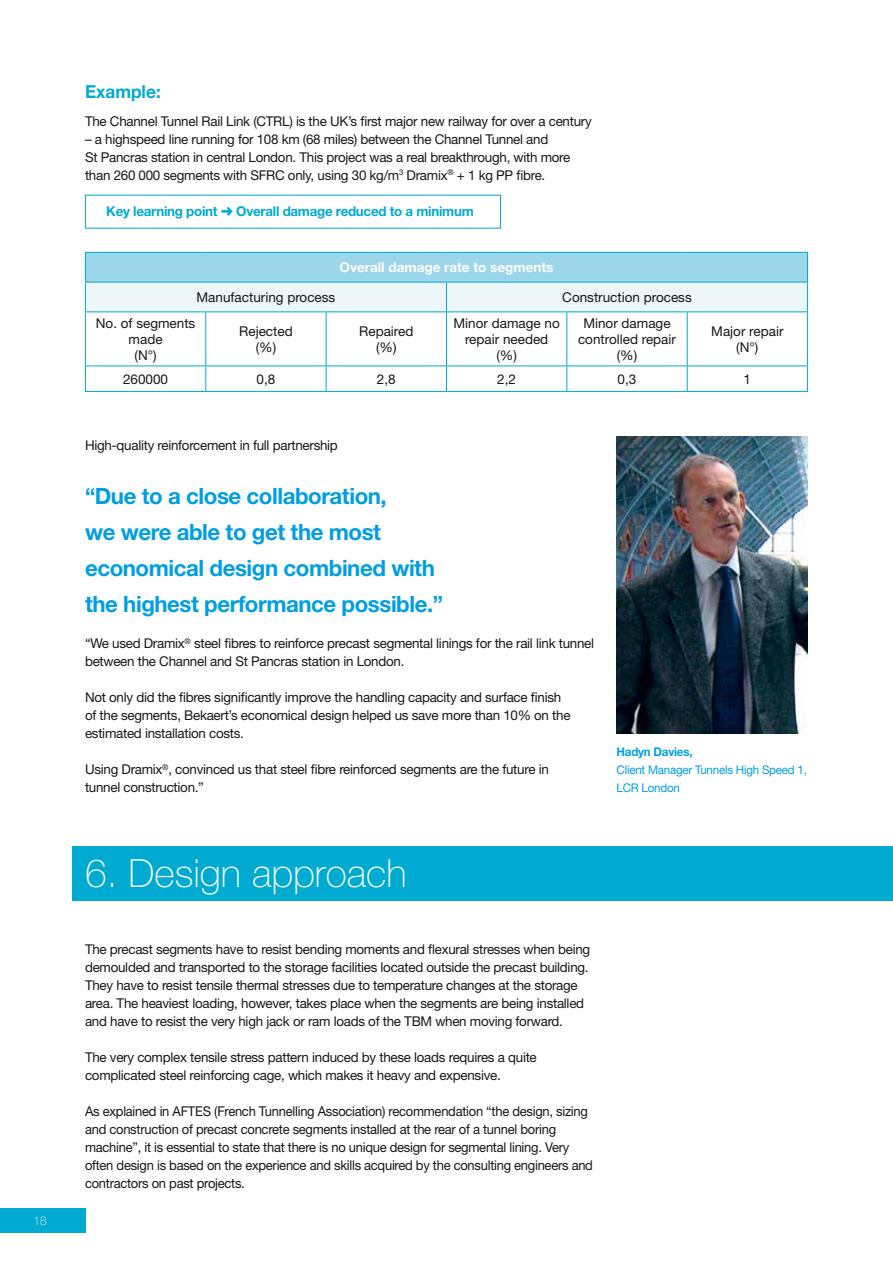
<style>
.page{position:relative;width:893px;height:1263px;background:#fff}
.page>*{position:absolute;margin:0;border:0;box-sizing:border-box;transform-origin:0 0}
.t1{font:100 39px "Helvetica Neue LT Std";color:#fff}
.t2{font:700 22.5px/36px "Helvetica Neue LT Std";letter-spacing:-.02em;color:#009ee3}
.t3{font:700 18px "Helvetica Neue LT Std";color:#00aad1;scale:.96 1}
.t4{font:13.5px/18px "Helvetica Neue LT Std";letter-spacing:-.02em;color:#181716}
.t5{font:13.5px/18px "Helvetica Neue LT Std";letter-spacing:-.02em;color:#181716;scale:.96 1}
.t6{font:13.5px/16.2px "Helvetica Neue LT Std";color:#181716;text-align:center}
.t7{font:700 13.5px "Helvetica Neue LT Std";letter-spacing:-.02em;color:#00aad1}
.t8{font:700 13.5px "Helvetica Neue LT Std";color:#fff}
.t9{font:12px/18px "Helvetica Neue LT Std";letter-spacing:-.02em;color:#009ee3}
.t10{font:700 12px "Helvetica Neue LT Std";letter-spacing:-.02em;color:#009ee3}
.t11{font:100 12px "Helvetica Neue LT Std";color:#fff}
</style>
<div class="page">
<hr style="left:85px;top:252px;width:121px;height:1px;background:#00aad1">
<hr style="left:206px;top:252px;width:120px;height:1px;background:#00aad1">
<hr style="left:326px;top:252px;width:120px;height:1px;background:#00aad1">
<hr style="left:446px;top:252px;width:121px;height:1px;background:#00aad1">
<hr style="left:567px;top:252px;width:120px;height:1px;background:#00aad1">
<hr style="left:687px;top:252px;width:121px;height:1px;background:#00aad1">
<svg style="left:85px;top:253px;width:723px;height:58px;background:#bfe5f1"></svg>
<hr style="left:85px;top:311px;width:121px;height:1px;background:#00aad1">
<hr style="left:85px;top:312px;width:1px;height:54px;background:#00aad1">
<hr style="left:206px;top:311px;width:120px;height:1px;background:#00aad1">
<hr style="left:205px;top:312px;width:1px;height:54px;background:#00aad1">
<hr style="left:326px;top:311px;width:120px;height:1px;background:#00aad1">
<hr style="left:326px;top:312px;width:1px;height:54px;background:#00aad1">
<hr style="left:446px;top:311px;width:121px;height:1px;background:#00aad1">
<hr style="left:446px;top:312px;width:1px;height:54px;background:#00aad1">
<hr style="left:567px;top:311px;width:120px;height:1px;background:#00aad1">
<hr style="left:566px;top:312px;width:1px;height:54px;background:#00aad1">
<hr style="left:687px;top:311px;width:121px;height:1px;background:#00aad1">
<hr style="left:687px;top:312px;width:1px;height:54px;background:#00aad1">
<hr style="left:807px;top:312px;width:1px;height:54px;background:#00aad1">
<hr style="left:85px;top:366px;width:121px;height:1px;background:#00aad1">
<svg style="left:85px;top:366px;width:1px;height:25px"></svg>
<hr style="left:206px;top:366px;width:120px;height:1px;background:#00aad1">
<svg style="left:205px;top:366px;width:1px;height:25px"></svg>
<hr style="left:326px;top:366px;width:120px;height:1px;background:#00aad1">
<svg style="left:326px;top:366px;width:1px;height:25px"></svg>
<hr style="left:446px;top:366px;width:121px;height:1px;background:#00aad1">
<svg style="left:446px;top:366px;width:1px;height:25px"></svg>
<hr style="left:567px;top:366px;width:120px;height:1px;background:#00aad1">
<svg style="left:566px;top:366px;width:1px;height:25px"></svg>
<hr style="left:687px;top:366px;width:121px;height:1px;background:#00aad1">
<svg style="left:687px;top:366px;width:1px;height:25px"></svg>
<svg style="left:807px;top:366px;width:1px;height:25px"></svg>
<hr style="left:85px;top:391px;width:121px;height:1px;background:#00aad1">
<hr style="left:206px;top:391px;width:120px;height:1px;background:#00aad1">
<hr style="left:326px;top:391px;width:120px;height:1px;background:#00aad1">
<hr style="left:446px;top:391px;width:121px;height:1px;background:#00aad1">
<hr style="left:567px;top:391px;width:120px;height:1px;background:#00aad1">
<hr style="left:687px;top:391px;width:121px;height:1px;background:#00aad1">
<div style="left:72px;top:846px;width:821px;height:54px;background:#00aad1"></div>
<img style="left:617px;top:436px;width:191px;height:297px">
<div style="left:0;top:1208px;width:85px;height:24px;background:#00aad1"></div>
<p class="t11" style="left:34px;top:1213px;width:15px">18</p>
<h3 class="t3" style="left:85px;top:81px;width:80px">Example:</h3>
<p class="t4" style="left:85px;top:112px;width:508px">The Channel Tunnel Rail Link (CTRL) is the UK’s first major new railway for over a century</p>
<p class="t4" style="left:85px;top:130px;width:487px">– a highspeed line running for 108 km (68 miles) between the Channel Tunnel and<br>St Pancras station in central London. This project was a real breakthrough, with more than 260 000 segments with SFRC only, using 30 kg/m<sup>3</sup> Dramix<sup>®</sup> + 1 kg PP fibre.</p>
<p class="t7" style="left:106px;top:203px;width:369px">Key learning point ➜ Overall damage reduced to a minimum</p>
<p class="t8" style="left:339px;top:259px;width:215px">Overall damage rate to segments</p>
<p class="t6" style="left:197px;top:289px;width:140px">Manufacturing process</p>
<p class="t6" style="left:562px;top:289px;width:131px">Construction process</p>
<p class="t6" style="left:96px;top:314px;width:101px">No. of segments made<br>(N°)</p>
<p class="t6" style="left:239px;top:323px;width:55px">Rejected (%)</p>
<p class="t6" style="left:359px;top:323px;width:56px">Repaired (%)</p>
<p class="t6" style="left:453px;top:314px;width:108px">Minor damage no repair needed (%)</p>
<p class="t6" style="left:578px;top:314px;width:100px">Minor damage controlled repair (%)</p>
<p class="t6" style="left:711px;top:323px;width:74px">Major repair (N°)</p>
<p class="t4" style="left:123px;top:369px;width:47px">260000</p>
<p class="t4" style="left:257px;top:369px;width:20px">0,8</p>
<p class="t4" style="left:377px;top:369px;width:20px">2,8</p>
<p class="t4" style="left:497px;top:369px;width:20px">2,2</p>
<p class="t4" style="left:618px;top:369px;width:20px">0,3</p>
<p class="t4" style="left:744px;top:369px;width:9px">1</p>
<p class="t4" style="left:85px;top:436px;width:254px">High-quality reinforcement in full partnership</p>
<h2 class="t2" style="left:85px;top:477px;width:360px">“Due to a close collaboration,<br>we were able to get the most economical design combined with the highest performance possible.”</h2>
<p class="t4" style="left:85px;top:634px;width:511px">“We used Dramix<sup>®</sup> steel fibres to reinforce precast segmental linings for the rail link tunnel between the Channel and St Pancras station in London.</p>
<p class="t4" style="left:85px;top:688px;width:487px">Not only did the fibres significantly improve the handling capacity and surface finish of the segments, Bekaert’s economical design helped us save more than 10% on the estimated installation costs.</p>
<p class="t4" style="left:85px;top:760px;width:465px">Using Dramix<sup>®</sup>, convinced us that steel fibre reinforced segments are the future in tunnel construction.”</p>
<p class="t10" style="left:617px;top:744px;width:77px">Hadyn Davies,</p>
<p class="t9" style="left:617px;top:761px;width:192px">Client Manager Tunnels High Speed 1,<br>LCR London</p>
<h1 class="t1" style="left:85px;top:851px;width:323px">6. Design approach</h1>
<p class="t4" style="left:85px;top:940px;width:507px">The precast segments have to resist bending moments and flexural stresses when being demoulded and transported to the storage facilities located outside the precast building.<br>They have to resist tensile thermal stresses due to temperature changes at the storage area. The heaviest loading, however, takes place when the segments are being installed and have to resist the very high jack or ram loads of the TBM when moving forward.</p>
<p class="t4" style="left:85px;top:1048px;width:453px">The very complex tensile stress pattern induced by these loads requires a quite complicated steel reinforcing cage, which makes it heavy and expensive.</p>
<p class="t5" style="left:85px;top:1102px;width:531px">As explained in AFTES (French Tunnelling Association) recommendation “the design, sizing and construction of precast concrete segments installed at the rear of a tunnel boring machine”, it is essential to state that there is no unique design for segmental lining. Very often design is based on the experience and skills acquired by the consulting engineers and contractors on past projects.</p>
</div>
